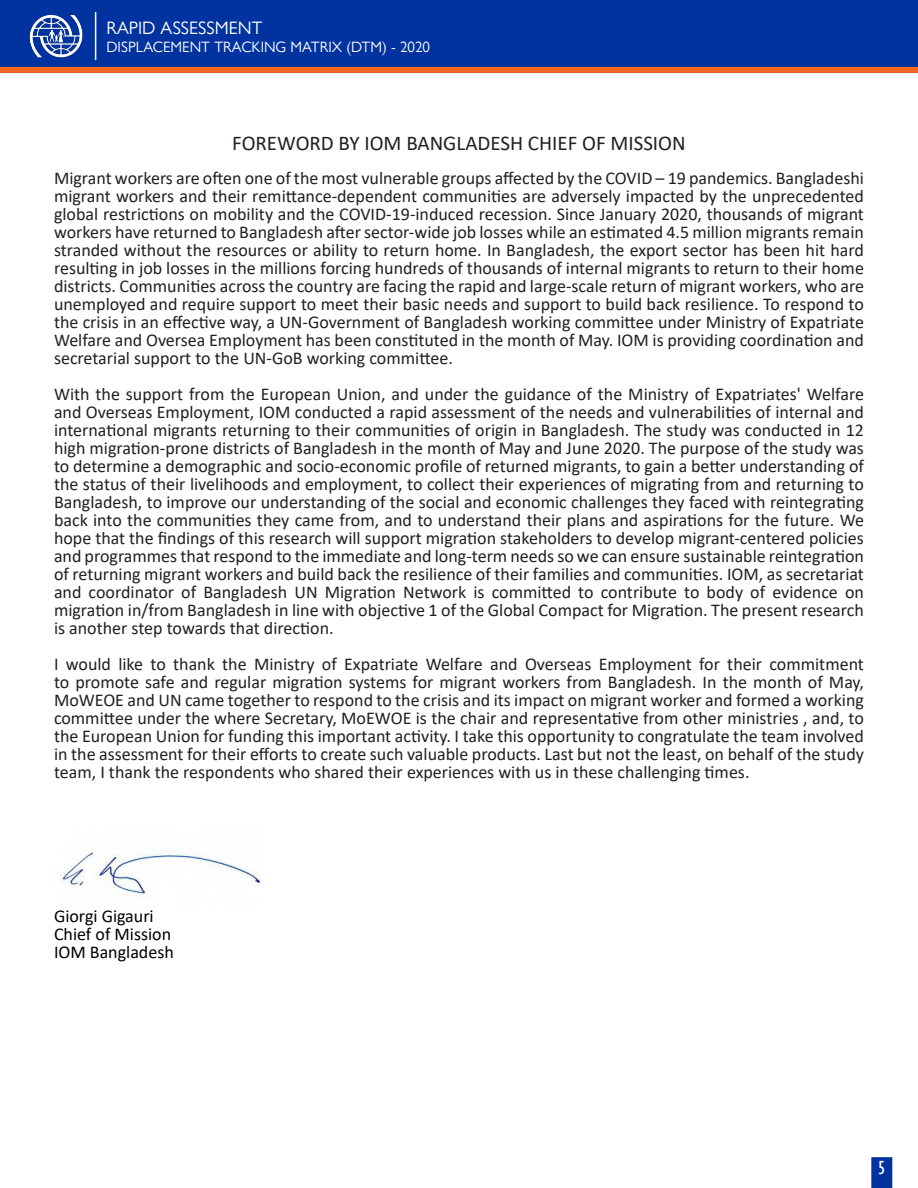
<style>
.page{position:relative;width:918px;height:1188px;background:#fff}
.page>*{position:absolute;margin:0;border:0;box-sizing:border-box;transform-origin:0 0}
.t1{font:21px "Calibri";color:#231f20}
.t2{font:condensed 19.5px "Gill Sans";color:#fff}
.t3{font:18px/18px "Calibri";color:#231f20;text-align:justify}
.Paragraph_Style_2{font:18px "Calibri";color:#000}
.t4{font:18px "Gill Sans Nova";color:#fff}
.t5{font:15px "Gill Sans Nova";color:#fff}
</style>
<div class="page">
<div style="left:871px;top:1157px;width:21px;height:31px;background:#0033a0"></div>
<div style="left:0;top:0;width:918px;height:72px;background:#0033a0"></div>
<div style="left:0;top:67px;width:918px;height:6px;background:#ff671f"></div>
<img style="left:29px;top:14px;width:54px;height:44px">
<hr style="left:95px;top:12px;width:1px;height:48px;background:#fff">
<img style="left:60px;top:849px;width:201px;height:49px">
<p class="t4" style="left:106px;top:17px;width:157px">RAPID ASSESSMENT</p>
<p class="t5" style="left:106px;top:38px;width:325px">DISPLACEMENT TRACKING MATRIX (DTM) - 2020</p>
<p class="t1" style="left:232px;top:129px;width:455px">FOREWORD BY IOM BANGLADESH CHIEF OF MISSION</p>
<p class="t3" style="left:54px;top:168px;width:812px">Migrant workers are often one of the most vulnerable groups affected by the COVID – 19 pandemics. Bangladeshi migrant workers and their remittance-dependent communities are adversely impacted by the unprecedented global restrictions on mobility and the COVID-19-induced recession. Since January 2020, thousands of migrant workers have returned to Bangladesh after sector-wide job losses while an estimated 4.5 million migrants remain stranded without the resources or ability to return home. In Bangladesh, the export sector has been hit hard resulting in job losses in the millions forcing hundreds of thousands of internal migrants to return to their home districts. Communities across the country are facing the rapid and large-scale return of migrant workers, who are unemployed and require support to meet their basic needs and support to build back resilience. To respond to the crisis in an effective way, a UN-Government of Bangladesh working committee under Ministry of Expatriate Welfare and Oversea Employment has been constituted in the month of May. IOM is providing coordination and secretarial support to the UN-GoB working committee.</p>
<p class="t3" style="left:54px;top:384px;width:812px">With the support from the European Union, and under the guidance of the Ministry of Expatriates' Welfare and Overseas Employment, IOM conducted a rapid assessment of the needs and vulnerabilities of internal and international migrants returning to their communities of origin in Bangladesh. The study was conducted in 12 high migration-prone districts of Bangladesh in the month of May and June 2020. The purpose of the study was to determine a demographic and socio-economic profile of returned migrants, to gain a better understanding of the status of their livelihoods and employment, to collect their experiences of migrating from and returning to Bangladesh, to improve our understanding of the social and economic challenges they faced with reintegrating back into the communities they came from, and to understand their plans and aspirations for the future. We hope that the findings of this research will support migration stakeholders to develop migrant-centered policies and programmes that respond to the immediate and long-term needs so we can ensure sustainable reintegration of returning migrant workers and build back the resilience of their families and communities. IOM, as secretariat and coordinator of Bangladesh UN Migration Network is committed to contribute to body of evidence on migration in/from Bangladesh in line with objective 1 of the Global Compact for Migration. The present research is another step towards that direction.</p>
<p class="t3" style="left:54px;top:654px;width:812px">I would like to thank the Ministry of Expatriate Welfare and Overseas Employment for their commitment to promote safe and regular migration systems for migrant workers from Bangladesh. In the month of May, MoWEOE and UN came together to respond to the crisis and its impact on migrant worker and formed a working committee under the where Secretary, MoEWOE is the chair and representative from other ministries , and, to the European Union for funding this important activity. I take this opportunity to congratulate the team involved in the assessment for their efforts to create such valuable products. Last but not the least, on behalf of the study team, I thank the respondents who shared their experiences with us in these challenging times.</p>
<p class="Paragraph_Style_2" style="left:54px;top:903px;width:101px">Giorgi Gigauri</p>
<p class="Paragraph_Style_2" style="left:54px;top:921px;width:119px">Chief of Mission</p>
<p class="Paragraph_Style_2" style="left:54px;top:939px;width:121px">IOM Bangladesh</p>
<p class="t2" style="left:878px;top:1157px;width:9px">5</p>
</div>
